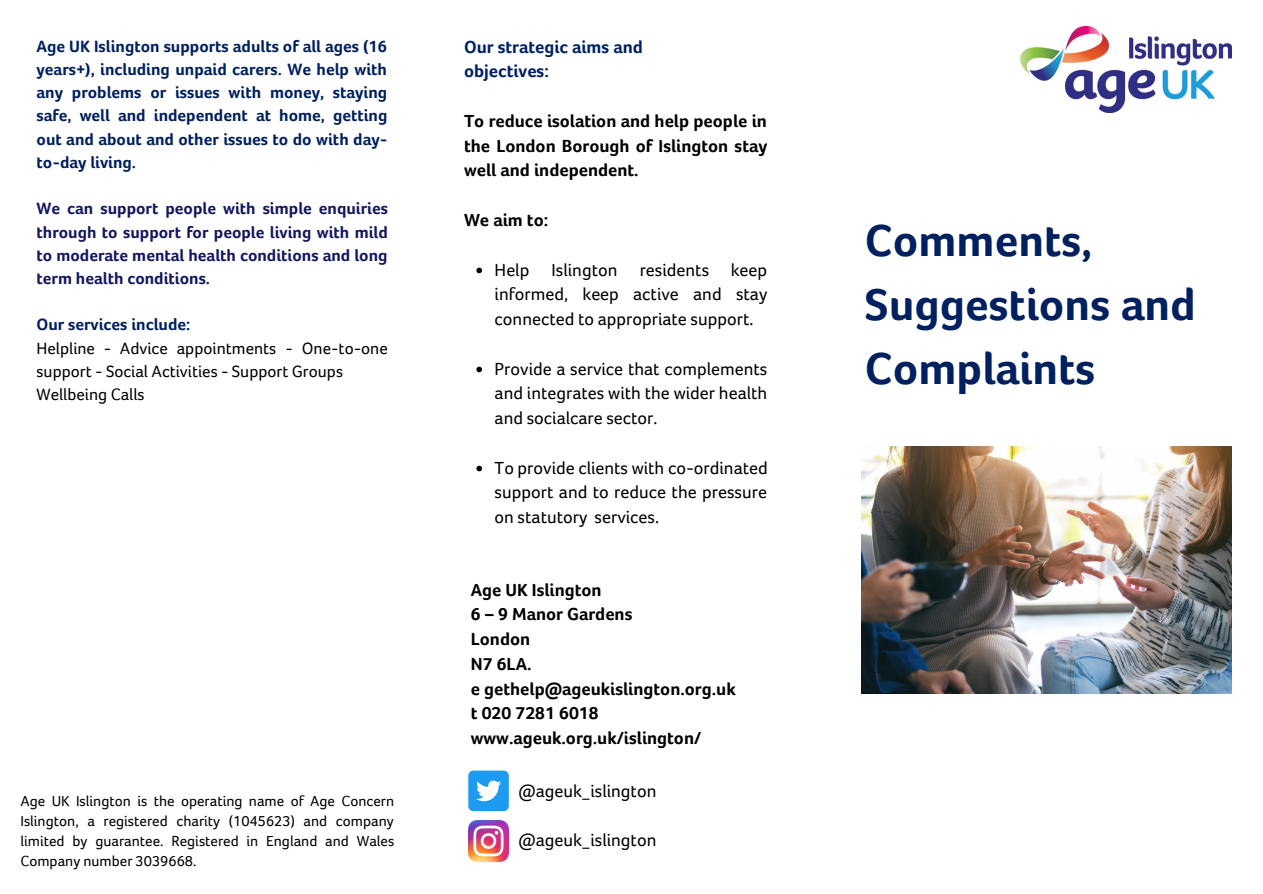
<style>
.page{position:relative;width:1263px;height:894px;background:#fff}
.page>*{position:absolute;margin:0;border:0;box-sizing:border-box;transform-origin:0 0}
.t1{font:700 45.9px/63.8px "Foco Age UK";color:#002060}
.t2{font:18px/24.8px "Foco Age UK";color:#000;text-align:justify}
.t3{font:700 18px/24.8px "Foco Age UK";color:#000;text-align:justify}
.t4{font:700 18px "Foco Age UK";color:#002060}
.t5{font:700 16.95px/23.2px "Foco Age UK";color:#002060;text-align:justify}
.t6{font:700 16.95px/23.2px "Foco Age UK";color:#141760;text-align:justify}
.t7{font:16.95px/23.2px "Foco Age UK";color:#000}
.t8{font:15px/20.2px "Foco Age UK";color:#000;text-align:justify}
</style>
<div class="page">
<img style="left:468px;top:820px;width:41px;height:41px">
<div style="left:468px;top:770px;width:41px;height:40px;background:#1d9bf0;border-radius:5px"></div>
<svg style="left:476px;top:780px;width:25px;height:20px"></svg>
<img style="left:862px;top:446px;width:370px;height:247px">
<svg style="left:476px;top:267px;width:6px;height:6px"></svg>
<svg style="left:476px;top:366px;width:6px;height:6px"></svg>
<svg style="left:476px;top:465px;width:6px;height:6px"></svg>
<img style="left:1020px;top:27px;width:211px;height:85px">
<p class="t5" style="left:37px;top:34px;width:352px">Age UK Islington supports adults of all ages (16 years+), including unpaid carers. We help with any problems or issues with money, staying safe, well and independent at home, getting out and about and other issues to do with day&shy;to-day living.</p>
<p class="t6" style="left:37px;top:197px;width:353px">We can support people with simple enquiries through to support for people living with mild to moderate mental health conditions and long term health conditions.</p>
<p class="t5" style="left:37px;top:313px;width:155px">Our services include:</p>
<p class="t7" style="left:37px;top:336px;width:353px">Helpline - Advice appointments - One-to-one support - Social Activities - Support Groups</p>
<p class="t7" style="left:37px;top:383px;width:110px">Wellbeing Calls</p>
<p class="t8" style="left:20px;top:790px;width:375px">Age UK Islington is the operating name of Age Concern Islington, a registered charity (1045623) and company limited by guarantee. Registered in England and Wales Company number 3039668.</p>
<p class="t4" style="left:464px;top:37px;width:180px">Our strategic aims and</p>
<p class="t4" style="left:464px;top:61px;width:86px">objectives:</p>
<p class="t3" style="left:464px;top:109px;width:305px">To reduce isolation and help people in the London Borough of Islington stay well and independent.</p>
<p class="t3" style="left:464px;top:207px;width:86px">We aim to:</p>
<p class="t2" style="left:495px;top:257px;width:274px">Help Islington residents keep informed, keep active and stay connected to appropriate support.</p>
<p class="t2" style="left:495px;top:356px;width:274px">Provide a service that complements and integrates with the wider health and socialcare sector.</p>
<p class="t2" style="left:495px;top:455px;width:275px">To provide clients with co-ordinated support and to reduce the pressure on statutory services.</p>
<p class="t3" style="left:471px;top:577px;width:132px">Age UK Islington</p>
<p class="t3" style="left:471px;top:601px;width:163px">6 – 9 Manor Gardens</p>
<p class="t3" style="left:471px;top:626px;width:61px">London</p>
<p class="t3" style="left:471px;top:651px;width:62px">N7 6LA.</p>
<p class="t3" style="left:471px;top:676px;width:266px">e gethelp@ageukislington.org.uk</p>
<p class="t3" style="left:471px;top:700px;width:129px">t 020 7281 6018</p>
<p class="t3" style="left:471px;top:725px;width:232px">www.ageuk.org.uk/islington/</p>
<p class="t2" style="left:518px;top:778px;width:139px">@ageuk_islington</p>
<p class="t2" style="left:518px;top:827px;width:139px">@ageuk_islington</p>
<p class="t1" style="left:865px;top:209px;width:332px">Comments,<br>Suggestions and<br>Complaints</p>
</div>
